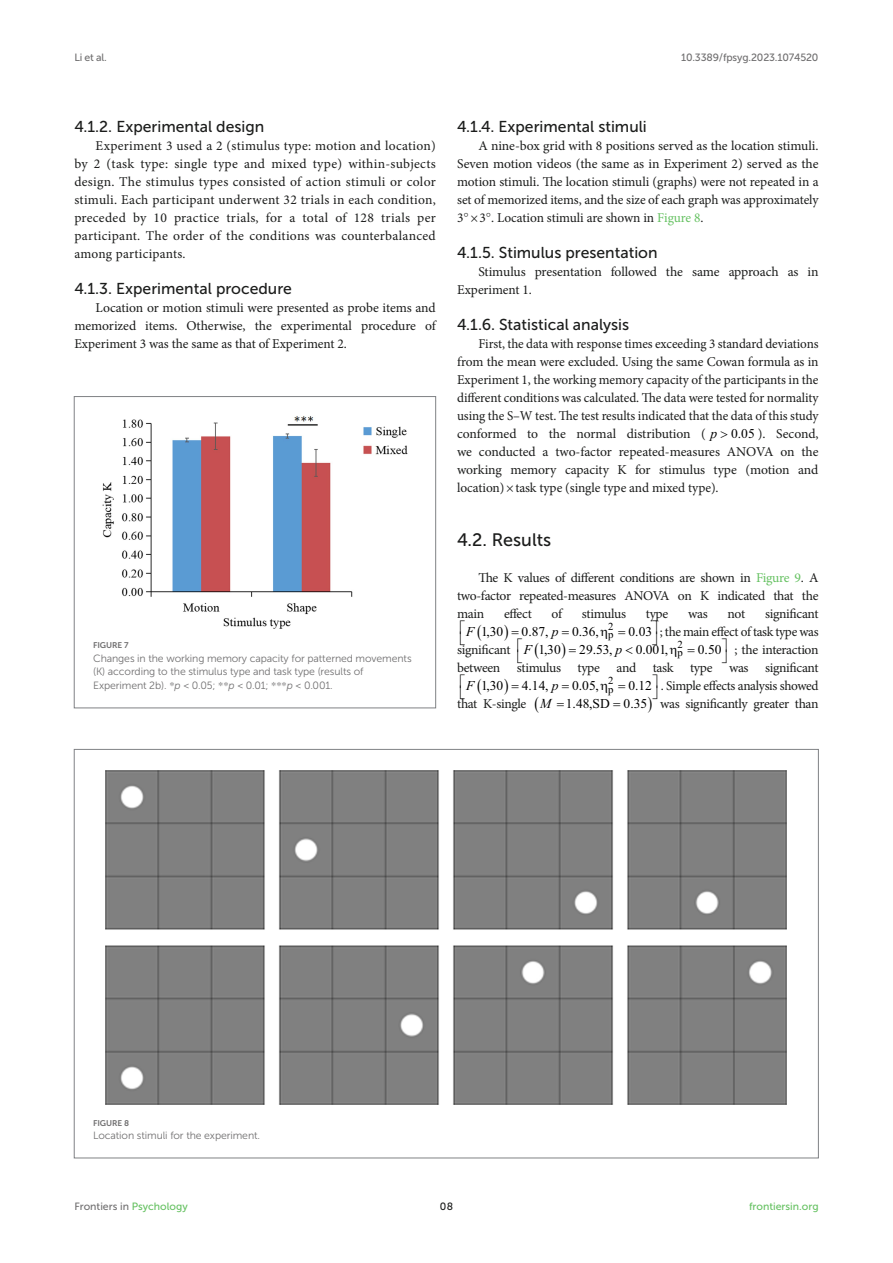
<style>
.page{position:relative;width:893px;height:1263px;background:#fff}
.page>*{position:absolute;margin:0;border:0;box-sizing:border-box;transform-origin:0 0}
.HEAD_2{font:18px "Museo Sans 500";color:#1b1c1b}
.HEAD_3{font:15.75px "Museo Sans 500";color:#1b1c1b}
.TEXT_FLUSH{font:13.5px/18px "Minion Pro";letter-spacing:-.02em;color:#1b1c1b;text-align:justify}
.spi-math-img{font:13.5px "Times New Roman";color:#000}
.spi-math-img-2{font:italic 13.5px "Times New Roman";color:#000}
.spi-math-img-3{font:10.8px "Times New Roman";color:#000}
.FIG_LEG{font:10.5px/13.5px "Museo Sans 300";letter-spacing:-.01em;color:#706f70}
.t1{font:10.5px "Museo Sans 500";letter-spacing:-.015em;color:#706f70}
.t2{font:10.5px "Museo Sans 500";color:#65c161}
.t3{font:10.5px "Museo Sans 500";color:#1b1c1b}
.FIG_HD{font:8.25px "Museo Sans 700";letter-spacing:-.01em;color:#706f70}
.s1{font-family:"STIX"}
.s2{font-style:italic}
.s3{color:#65c161}
.s4{font-family:"Times New Roman";font-style:italic;color:#000}
.s5{font-family:"Times New Roman";color:#000}
</style>
<div class="page">
<img style="left:102px;top:416px;width:306px;height:213px">
<div style="left:74px;top:396px;width:362px;height:312px;border:1px solid #808285"></div>
<img style="left:105px;top:770px;width:682px;height:335px">
<p class="t1" style="left:74px;top:51px;width:34px">Li et al.</p>
<p class="t1" style="left:681px;top:51px;width:139px">10.3389/fpsyg.2023.1074520</p>
<p class="HEAD_3" style="left:74px;top:118px;width:191px">4.1.2. Experimental design</p>
<p class="TEXT_FLUSH" style="left:74px;top:137px;width:363px;text-indent:21px">Experiment 3 used a 2 (stimulus type: motion and location) by 2 (task type: single type and mixed type) within-subjects design. The stimulus types consisted of action stimuli or color stimuli. Each participant underwent 32 trials in each condition, preceded by 10 practice trials, for a total of 128 trials per participant. The order of the conditions was counterbalanced among participants.</p>
<p class="HEAD_3" style="left:74px;top:280px;width:219px">4.1.3. Experimental procedure</p>
<p class="TEXT_FLUSH" style="left:74px;top:299px;width:363px;text-indent:21px">Location or motion stimuli were presented as probe items and memorized items. Otherwise, the experimental procedure of Experiment 3 was the same as that of Experiment 2.</p>
<p class="FIG_HD" style="left:93px;top:641px;width:37px">FIGURE 7</p>
<p class="FIG_LEG" style="left:93px;top:652px;width:320px">Changes in the working memory capacity for patterned movements (K) according to the stimulus type and task type (results of<br>Experiment 2b). <span class="s1">*</span><span class="s2">p</span> &lt; 0.05; <span class="s1">**</span><span class="s2">p</span> &lt; 0.01; <span class="s1">***</span><span class="s2">p</span> &lt; 0.001.</p>
<p class="HEAD_3" style="left:457px;top:118px;width:191px">4.1.4. Experimental stimuli</p>
<p class="TEXT_FLUSH" style="left:457px;top:137px;width:363px;text-indent:21px">A nine-box grid with 8 positions served as the location stimuli.<br>Seven motion videos (the same as in Experiment 2) served as the motion stimuli. The location stimuli (graphs) were not repeated in a set of memorized items, and the size of each graph was approximately 3<span class="s1">°</span>×3<span class="s1">°</span>. Location stimuli are shown in <span class="s3">Figure 8</span>.</p>
<p class="HEAD_3" style="left:457px;top:244px;width:202px">4.1.5. Stimulus presentation</p>
<p class="TEXT_FLUSH" style="left:457px;top:263px;width:363px;text-indent:21px">Stimulus presentation followed the same approach as in<br>Experiment 1.</p>
<p class="HEAD_3" style="left:457px;top:316px;width:174px">4.1.6. Statistical analysis</p>
<p class="TEXT_FLUSH" style="left:457px;top:335px;width:363px;text-indent:21px">First, the data with response times exceeding 3 standard deviations from the mean were excluded. Using the same Cowan formula as in Experiment 1, the working memory capacity of the participants in the different conditions was calculated. The data were tested for normality using the S–W test. The test results indicated that the data of this study conformed to the normal distribution ( <span class="s4">p</span> <span class="s5">0 0. 5</span> ). Second, we conducted a two-factor repeated-measures ANOVA on the working memory capacity K for stimulus type (motion and location)×task type (single type and mixed type).</p>
<p class="HEAD_2" style="left:457px;top:530px;width:96px">4.2. Results</p>
<p class="TEXT_FLUSH" style="left:457px;top:569px;width:363px;text-indent:21px">The K values of different conditions are shown in <span class="s3">Figure 9</span>. A two-factor repeated-measures ANOVA on K indicated that the main</p>
<p class="TEXT_FLUSH" style="left:504px;top:605px;width:29px">effect</p>
<p class="TEXT_FLUSH" style="left:552px;top:605px;width:12px">of</p>
<p class="TEXT_FLUSH" style="left:582px;top:605px;width:46px">stimulus</p>
<p class="TEXT_FLUSH" style="left:646px;top:605px;width:24px">type</p>
<p class="TEXT_FLUSH" style="left:688px;top:605px;width:21px">was</p>
<p class="TEXT_FLUSH" style="left:728px;top:605px;width:19px">not</p>
<p class="TEXT_FLUSH" style="left:765px;top:605px;width:55px">significant</p>
<p class="spi-math-img-3" style="left:608px;top:620px;width:7px">2</p>
<p class="spi-math-img" style="left:487px;top:623px;width:5px">,</p>
<p class="spi-math-img" style="left:528px;top:623px;width:5px">.</p>
<p class="spi-math-img" style="left:579px;top:623px;width:5px">.</p>
<p class="spi-math-img" style="left:635px;top:623px;width:5px">.</p>
<p class="TEXT_FLUSH" style="left:660px;top:623px;width:160px">; the main effect of task type was</p>
<p class="TEXT_FLUSH" style="left:457px;top:641px;width:55px">significant</p>
<p class="spi-math-img-2" style="left:524px;top:640px;width:10px">F</p>
<p class="spi-math-img" style="left:579px;top:641px;width:45px">29 53 <span class="s2">p</span></p>
<p class="spi-math-img-2" style="left:466px;top:622px;width:10px">F</p>
<p class="spi-math-img" style="left:522px;top:623px;width:38px">0 87, <span class="s2">p</span></p>
<p class="spi-math-img" style="left:481px;top:623px;width:24px">130</p>
<p class="spi-math-img" style="left:572px;top:623px;width:43px">0 36, <sub>p</sub></p>
<p class="spi-math-img" style="left:628px;top:623px;width:25px">0 03</p>
<p class="spi-math-img-3" style="left:678px;top:638px;width:7px">2</p>
<p class="TEXT_FLUSH" style="left:457px;top:641px;width:363px;text-align:right">; the interaction<br>between stimulus type and task type was significant</p>
<p class="spi-math-img-2" style="left:466px;top:676px;width:10px">F</p>
<p class="spi-math-img" style="left:522px;top:677px;width:38px">4 14, <span class="s2">p</span></p>
<p class="spi-math-img" style="left:539px;top:641px;width:24px">130</p>
<p class="spi-math-img" style="left:636px;top:641px;width:49px">0 001, <sub>p</sub></p>
<p class="spi-math-img" style="left:698px;top:641px;width:25px">050</p>
<p class="spi-math-img" style="left:544px;top:641px;width:5px">,</p>
<p class="spi-math-img" style="left:609px;top:641px;width:5px">,</p>
<p class="spi-math-img" style="left:593px;top:641px;width:5px">.</p>
<p class="spi-math-img" style="left:642px;top:641px;width:5px">.</p>
<p class="spi-math-img" style="left:705px;top:641px;width:5px">.</p>
<p class="spi-math-img-3" style="left:608px;top:674px;width:7px">2</p>
<p class="spi-math-img" style="left:487px;top:677px;width:5px">,</p>
<p class="spi-math-img" style="left:529px;top:677px;width:5px">.</p>
<p class="spi-math-img" style="left:579px;top:677px;width:5px">.</p>
<p class="spi-math-img" style="left:635px;top:677px;width:5px">.</p>
<p class="TEXT_FLUSH" style="left:661px;top:677px;width:159px">. Simple effects analysis showed</p>
<p class="TEXT_FLUSH" style="left:457px;top:695px;width:71px">that K-single</p>
<p class="spi-math-img" style="left:540px;top:695px;width:71px"><span class="s2">M</span> 1 4. 8,SD</p>
<p class="spi-math-img" style="left:624px;top:695px;width:25px">0.35</p>
<p class="TEXT_FLUSH" style="left:660px;top:695px;width:160px">was significantly greater than</p>
<p class="spi-math-img" style="left:481px;top:677px;width:24px">130</p>
<p class="spi-math-img" style="left:572px;top:677px;width:43px">0 05, <sub>p</sub></p>
<p class="spi-math-img" style="left:628px;top:677px;width:25px">0 12</p>
<p class="FIG_HD" style="left:93px;top:1118px;width:37px">FIGURE 8</p>
<p class="FIG_LEG" style="left:93px;top:1129px;width:168px">Location stimuli for the experiment.</p>
<p class="t1" style="left:74px;top:1200px;width:115px">Frontiers in <span class="s3">Psychology</span></p>
<p class="t3" style="left:440px;top:1200px;width:15px">08</p>
<p class="t2" style="left:749px;top:1200px;width:71px">frontiersin.org</p>
</div>
